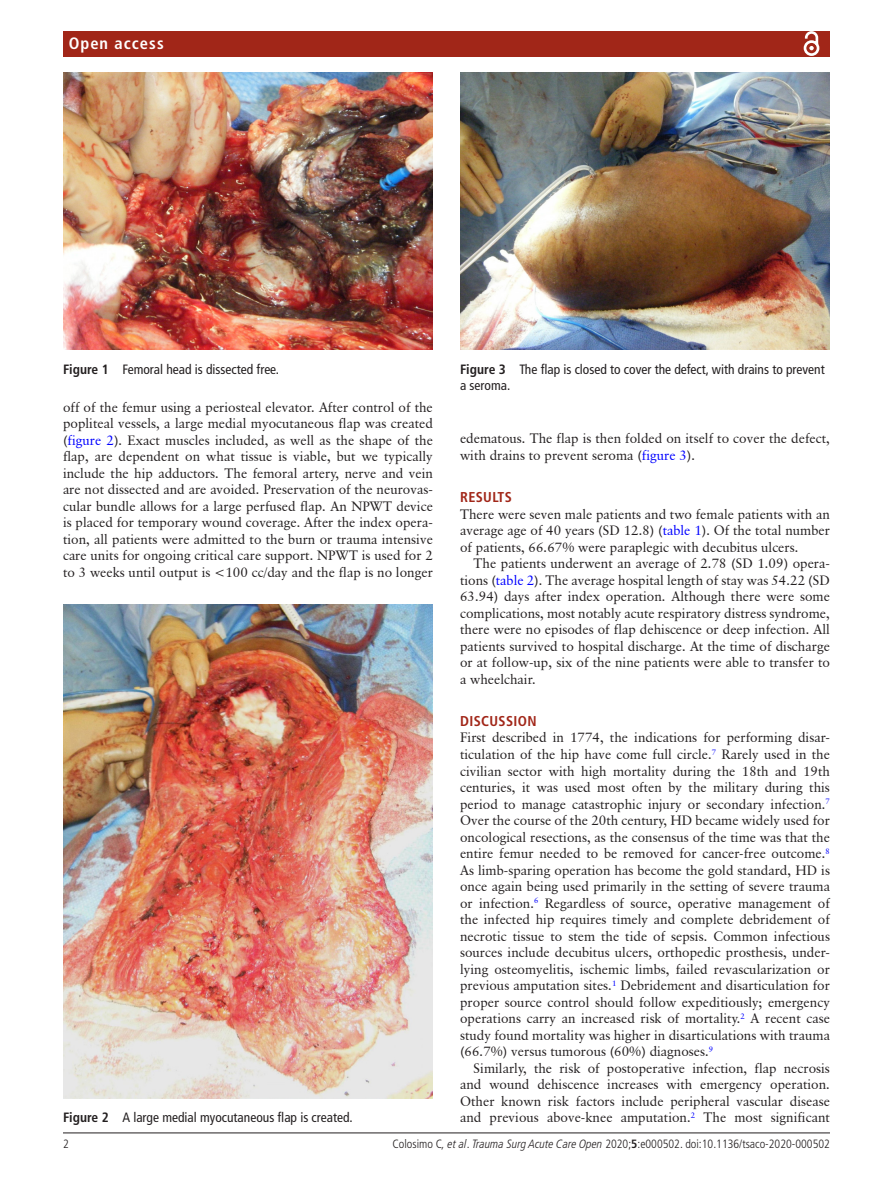
<style>
.page{position:relative;width:893px;height:1191px;background:#fff}
.page>*{position:absolute;margin:0;border:0;box-sizing:border-box;transform-origin:0 0}
.t1{font:700 condensed 16.5px "Frutiger LT Std";letter-spacing:.065em;color:#fff}
.t2{font:700 condensed 14.25px "Frutiger LT Pro";letter-spacing:.025em;color:#a12618}
.t3{font:13.5px/16.5px "Classical Garamond BT";color:#231f20;text-align:justify}
.t4{font:condensed 13.5px/16.5px "Frutiger LT Pro";color:#231f20}
.t5{font:300 condensed 12px "Frutiger LT Pro";color:#231f20}
.s1{font-weight:700}
.s2{color:#00f}
.s3{font-style:italic}
</style>
<div class="page">
<hr style="left:63px;top:1132px;width:767px;height:1px;background:#231f20">
<div style="left:63px;top:31px;width:767px;height:25px;background:#a12618"></div>
<svg style="left:802px;top:31px;width:19px;height:26px"></svg>
<img style="left:63px;top:72px;width:370px;height:277px">
<img style="left:63px;top:605px;width:370px;height:493px">
<img style="left:460px;top:72px;width:370px;height:277px">
<p class="t1" style="left:69px;top:34px;width:97px">Open access</p>
<p class="t4" style="left:63px;top:361px;width:218px"><span class="s1">Figure 1</span> Femoral head is dissected free.</p>
<p class="t3" style="left:63px;top:398px;width:371px">off of the femur using a periosteal elevator. After control of the popliteal vessels, a large medial myocutaneous flap was created (<span class="s2">figure 2</span>). Exact muscles included, as well as the shape of the flap, are dependent on what tissue is viable, but we typically include the hip adductors. The femoral artery, nerve and vein are not dissected and are avoided. Preservation of the neurovas&shy;cular bundle allows for a large perfused flap. An NPWT device is placed for temporary wound coverage. After the index opera&shy;tion, all patients were admitted to the burn or trauma intensive care units for ongoing critical care support. NPWT is used for 2 to 3 weeks until output is &lt;100 cc/day and the flap is no longer</p>
<p class="t4" style="left:63px;top:1109px;width:291px"><span class="s1">Figure 2</span> A large medial myocutaneous flap is created.</p>
<p class="t4" style="left:460px;top:361px;width:366px"><span class="s1">Figure 3</span> The flap is closed to cover the defect, with drains to prevent a seroma.</p>
<p class="t3" style="left:460px;top:430px;width:371px">edematous. The flap is then folded on itself to cover the defect, with drains to prevent seroma (<span class="s2">figure 3</span>).</p>
<p class="t2" style="left:460px;top:489px;width:53px">RESULTS</p>
<p class="t3" style="left:460px;top:505px;width:371px">There were seven male patients and two female patients with an average age of 40 years (SD 12.8) (<span class="s2">table 1</span>). Of the total number of patients, 66.67% were paraplegic with decubitus ulcers.</p>
<p class="t3" style="left:460px;top:555px;width:371px;text-indent:14px">The patients underwent an average of 2.78 (SD 1.09) opera&shy;tions (<span class="s2">table 2</span>). The average hospital length of stay was 54.22 (SD 63.94) days after index operation. Although there were some complications, most notably acute respiratory distress syndrome, there were no episodes of flap dehiscence or deep infection. All patients survived to hospital discharge. At the time of discharge or at follow-up, six of the nine patients were able to transfer to a wheelchair.</p>
<p class="t2" style="left:460px;top:712px;width:78px">DISCUSSION</p>
<p class="t3" style="left:460px;top:729px;width:371px">First described in 1774, the indications for performing disar&shy;ticulation of the hip have come full circle.<sup>7</sup> Rarely used in the civilian sector with high mortality during the 18th and 19th centuries, it was used most often by the military during this period to manage catastrophic injury or secondary infection.<sup>7<br></sup>Over the course of the 20th century, HD became widely used for oncological resections, as the consensus of the time was that the entire femur needed to be removed for cancer-free outcome.<sup>8<br></sup>As limb-sparing operation has become the gold standard, HD is once again being used primarily in the setting of severe trauma or infection.<sup>6</sup> Regardless of source, operative management of the infected hip requires timely and complete debridement of necrotic tissue to stem the tide of sepsis. Common infectious sources include decubitus ulcers, orthopedic prosthesis, under&shy;lying osteomyelitis, ischemic limbs, failed revascularization or previous amputation sites.<sup>1</sup> Debridement and disarticulation for proper source control should follow expeditiously; emergency operations carry an increased risk of mortality.<sup>2</sup> A recent case study found mortality was higher in disarticulations with trauma (66.7%) versus tumorous (60%) diagnoses.<sup>9</sup></p>
<p class="t3" style="left:460px;top:1059px;width:371px;text-indent:14px">Similarly, the risk of postoperative infection, flap necrosis and wound dehiscence increases with emergency operation.<br>Other known risk factors include peripheral vascular disease and previous above-knee amputation.<sup>2</sup> The most significant</p>
<p class="t5" style="left:63px;top:1136px;width:7px">2</p>
<p class="t5" style="left:392px;top:1136px;width:439px">Colosimo C<span class="s3">, et al</span>. <span class="s3">Trauma Surg Acute Care Open</span> 2020;<span class="s1">5</span>:e000502. doi:10.1136/tsaco-2020-000502</p>
</div>
